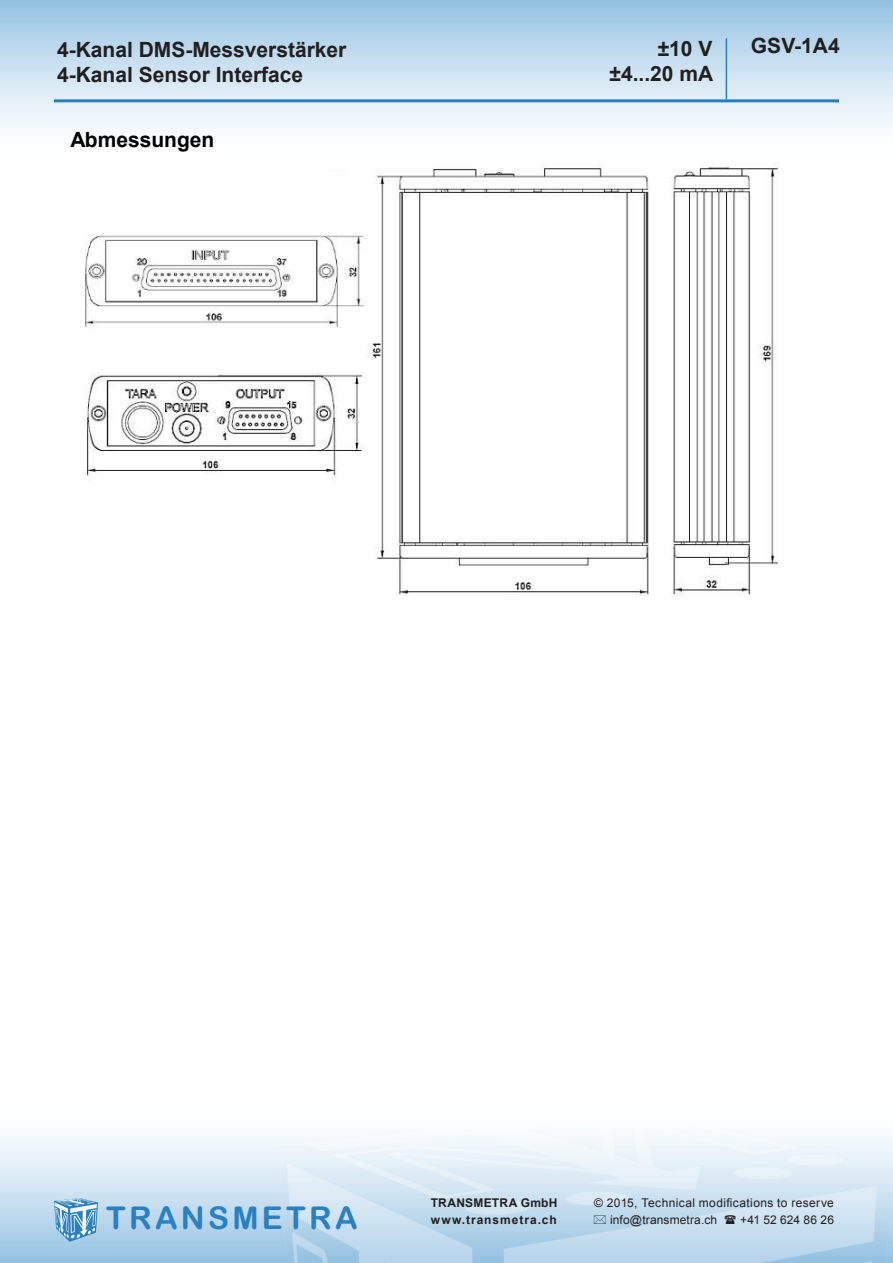
<style>
.page{position:relative;width:893px;height:1263px;background:#fff}
.page>*{position:absolute;margin:0;border:0;box-sizing:border-box;transform-origin:0 0}
.t1{font:31.5px "Arial Rounded MT Bold";letter-spacing:.105em;color:#2981c4}
.t2{font:700 21px "Arial";color:#231f20}
.t3{font:700 21px "Arial";color:#000}
.t4{font:12px "Arial";letter-spacing:.025em;color:#231f20}
.t5{font:700 12px "Arial";letter-spacing:.065em;color:#231f20}
.t6{font:700 12px "Arial";letter-spacing:.02em;color:#231f20}
.t7{font:12px "Arial";letter-spacing:.005em;color:#231f20}
</style>
<div class="page">
<div style="left:0;top:1093px;width:893px;height:170px;background:linear-gradient(to bottom,#fff,#9dc6e4)"></div>
<img style="left:278px;top:1103px;width:615px;height:160px">
<div style="left:0;top:0;width:893px;height:170px;background:linear-gradient(to bottom,#9bc5e4,#fff)"></div>
<svg style="left:54px;top:1198px;width:44px;height:44px;background:#85b7dd"></svg>
<hr style="left:54px;top:99px;width:785px;height:3px;background:#2380be">
<hr style="left:726px;top:38px;width:1px;height:61px;background:#2380be">
<img style="left:70px;top:162px;width:723px;height:435px">
<svg style="left:594px;top:1215px;width:12px;height:9px"></svg>
<svg style="left:725px;top:1215px;width:11px;height:9px"></svg>
<p class="t2" style="left:57px;top:35px;width:291px">4-Kanal DMS-Messverstärker</p>
<p class="t2" style="left:57px;top:60px;width:248px">4-Kanal Sensor Interface</p>
<p class="t3" style="left:70px;top:128px;width:145px">Abmessungen</p>
<p class="t2" style="left:658px;top:35px;width:56px">±10 V</p>
<p class="t2" style="left:751px;top:32px;width:90px">GSV-1A4</p>
<p class="t2" style="left:609px;top:60px;width:105px">±4...20 mA</p>
<p class="t1" style="left:106px;top:1199px;width:253px">TRANSMETRA</p>
<p class="t6" style="left:431px;top:1195px;width:128px">TRANSMETRA GmbH</p>
<p class="t4" style="left:594px;top:1195px;width:241px">© 2015, Technical modifications to reserve</p>
<p class="t5" style="left:431px;top:1212px;width:127px">www.transmetra.ch</p>
<p class="t4" style="left:610px;top:1212px;width:109px">info@transmetra.ch</p>
<p class="t7" style="left:740px;top:1212px;width:95px">+41 52 624 86 26</p>
</div>
